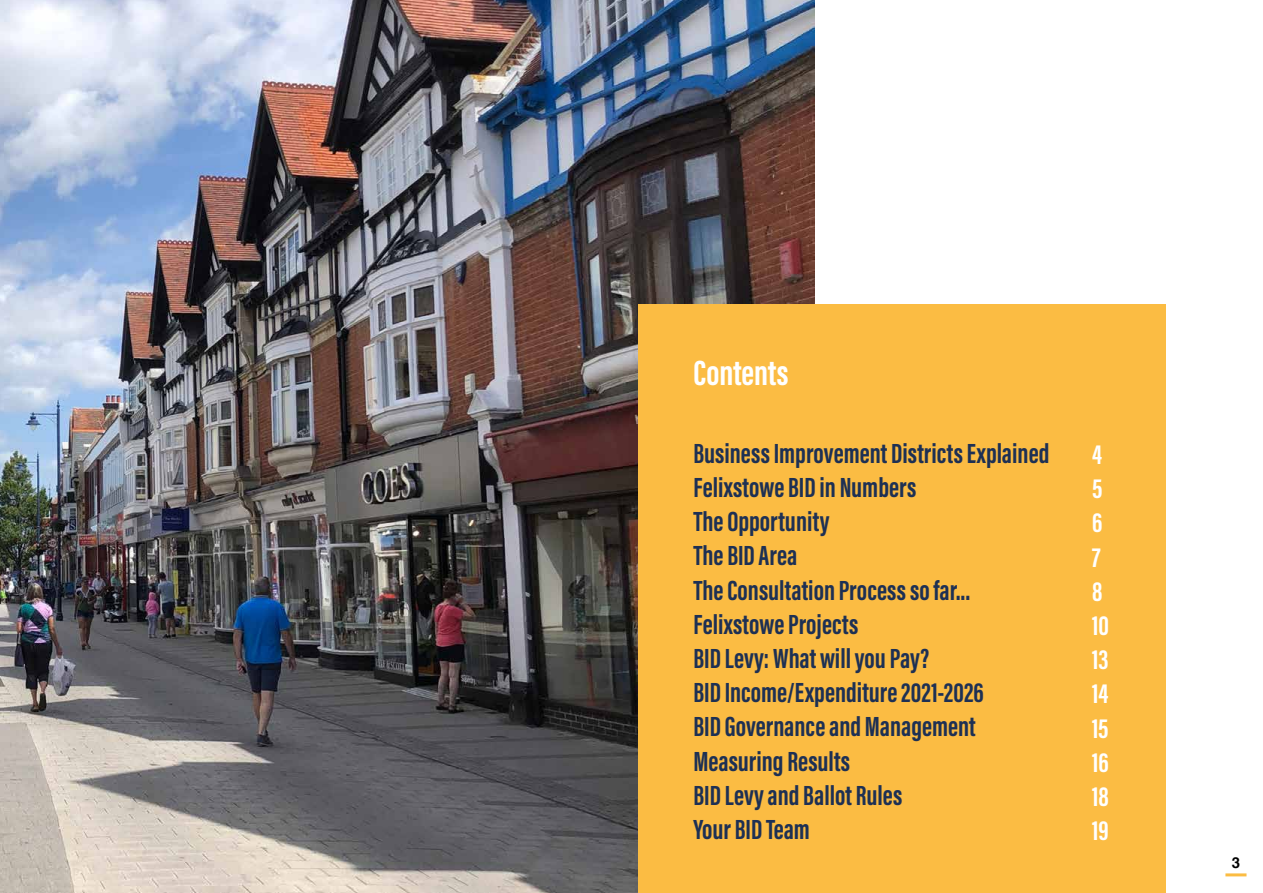
<style>
.page{position:relative;width:1263px;height:893px;background:#fff}
.page>*{position:absolute;margin:0;border:0;box-sizing:border-box;transform-origin:0 0}
.t1{font:700 36px "Acumin Pro Extra Cond";color:#fff}
.t2{font:700 28.5px/34.2px "Acumin Pro Extra Cond";color:#1d3054}
.t3{font:700 28.5px/34.2px "Acumin Pro Extra Cond";color:#fff}
.t4{font:700 15px "Helvetica";color:#000}
</style>
<div class="page">
<img style="left:0;top:0;width:814px;height:893px">
<div style="left:638px;top:304px;width:527px;height:589px;background:#fbbc43"></div>
<hr style="left:1225px;top:873px;width:21px;height:3px;background:#fbbc43">
<p class="t1" style="left:693px;top:351px;width:97px">Contents</p>
<p class="t2" style="left:693px;top:436px;width:358px">Business Improvement Districts Explained<br>Felixstowe BID in Numbers<br>The Opportunity<br>The BID Area<br>The Consultation Process so far...<br>Felixstowe Projects<br>BID Levy: What will you Pay?<br>BID Income/Expenditure 2021-2026<br>BID Governance and Management<br>Measuring Results<br>BID Levy and Ballot Rules<br>Your BID Team</p>
<p class="t3" style="left:1092px;top:437px;width:19px">4<br>5<br>6<br>7<br>8<br>10<br>13<br>14<br>15<br>16<br>18<br>19</p>
<p class="t4" style="left:1232px;top:851px;width:10px">3</p>
</div>
